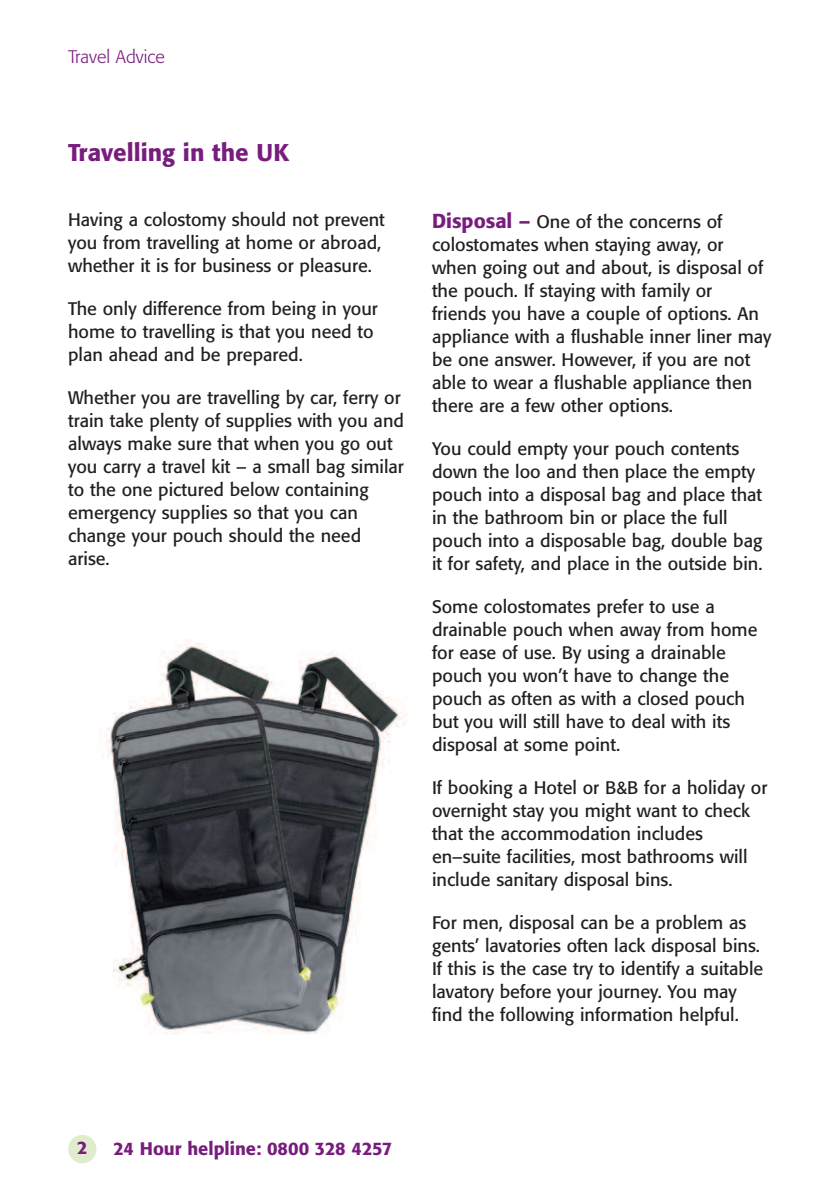
<style>
.page{position:relative;width:840px;height:1191px;background:#fff}
.page>*{position:absolute;margin:0;border:0;box-sizing:border-box;transform-origin:0 0}
.t1{font:500 24px "Formata";color:#781d7d}
.t2{font:18px/23px "Formata";color:#231f20}
.t3{font:500 18px "Formata";color:#781d7d}
.t4{font:300 18px "Formata";color:#781d7d}
.s1{font-weight:500;font-size:20px;color:#781d7d}
</style>
<div class="page">
<div style="left:68px;top:1135px;width:28px;height:28px;background:#dfedcd;border-radius:50%"></div>
<img style="left:102px;top:639px;width:305px;height:395px">
<p class="t4" style="left:68px;top:49px;width:98px">Travel Advice</p>
<h1 class="t1" style="left:68px;top:142px;width:222px">Travelling in the UK</h1>
<p class="t2" style="left:68px;top:210px;width:318px">Having a colostomy should not prevent you from travelling at home or abroad, whether it is for business or pleasure.</p>
<p class="t2" style="left:68px;top:299px;width:311px">The only difference from being in your home to travelling is that you need to plan ahead and be prepared.</p>
<p class="t2" style="left:68px;top:388px;width:337px">Whether you are travelling by car, ferry or train take plenty of supplies with you and always make sure that when you go out you carry a travel kit – a small bag similar to the one pictured below containing emergency supplies so that you can change your pouch should the need arise.</p>
<p class="t2" style="left:432px;top:211px;width:341px"><span class="s1">Disposal –</span> One of the concerns of colostomates when staying away, or when going out and about, is disposal of the pouch. If staying with family or<br>friends you have a couple of options. An appliance with a flushable inner liner may be one answer. However, if you are not able to wear a flushable appliance then there are a few other options.</p>
<p class="t2" style="left:432px;top:438px;width:332px">You could empty your pouch contents down the loo and then place the empty pouch into a disposal bag and place that in the bathroom bin or place the full pouch into a disposable bag, double bag it for safety, and place in the outside bin.</p>
<p class="t2" style="left:432px;top:596px;width:327px">Some colostomates prefer to use a drainable pouch when away from home for ease of use. By using a drainable pouch you won’t have to change the pouch as often as with a closed pouch but you will still have to deal with its disposal at some point.</p>
<p class="t2" style="left:432px;top:777px;width:337px">If booking a Hotel or B&amp;B for a holiday or overnight stay you might want to check that the accommodation includes en–suite facilities, most bathrooms will include sanitary disposal bins.</p>
<p class="t2" style="left:432px;top:912px;width:333px">For men, disposal can be a problem as gents’ lavatories often lack disposal bins.<br>If this is the case try to identify a suitable lavatory before your journey. You may find the following information helpful.</p>
<p class="t3" style="left:77px;top:1140px;width:12px">2</p>
<p class="t3" style="left:113px;top:1140px;width:280px">24 Hour helpline: 0800 328 4257</p>
</div>
